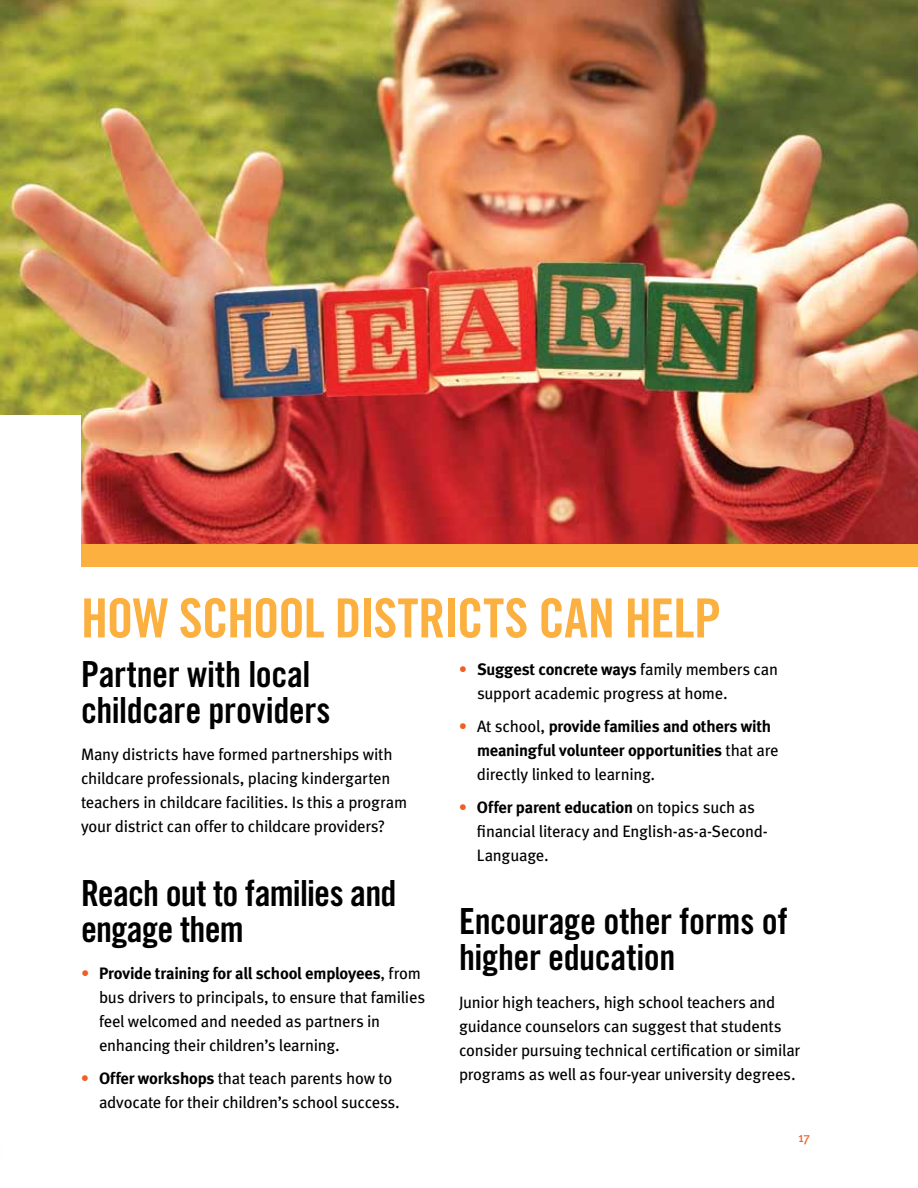
<style>
.page{position:relative;width:918px;height:1188px;background:#fff}
.page>*{position:absolute;margin:0;border:0;box-sizing:border-box;transform-origin:0 0}
.t1{font:54px "Trade Gothic Bold Cond Twenty";letter-spacing:-.02em;color:#fbb040}
.t2{font:36px/36px "Trade Gothic Bold Cond Twenty";letter-spacing:-.015em;color:#000}
.t3{font:16.5px/24px "Meta";letter-spacing:-.015em;color:#000}
.t4{font:700 16.5px/24px "Meta";letter-spacing:-.015em;color:#000}
.t5{font:16.5px "Meta Bold LF";letter-spacing:-.015em;color:#000}
.t6{font:13.5px "Meta";color:#f15d22}
.s1{color:#f15d22}
.s2{font-weight:700}
.s3{font-weight:400;color:#f15d22}
.s4{font-weight:400}
.s5{font-family:"Meta";color:#f15d22}
.s6{font-family:"Meta"}
</style>
<div class="page">
<img style="left:0;top:0;width:918px;height:545px">
<div style="left:0;top:545px;width:918px;height:22px;background:#fbb040"></div>
<img style="left:0;top:415px;width:81px;height:152px">
<h1 class="t1" style="left:81px;top:585px;width:642px">How school districts can help</h1>
<h2 class="t2" style="left:81px;top:656px;width:251px">Partner with local childcare providers</h2>
<p class="t3" style="left:81px;top:742px;width:328px">Many districts have formed partnerships with childcare professionals, placing kindergarten teachers in childcare facilities. Is this a program your district can offer to childcare providers?</p>
<p class="t3" style="left:477px;top:657px;width:303px;text-indent:-18px"><span class="s1">•</span> <span class="s2">Suggest concrete ways</span> family members can support academic progress at home.</p>
<p class="t4" style="left:477px;top:714px;width:303px;text-indent:-18px"><span class="s3">•</span> <span class="s4">At school,</span> provide families and others with meaningful volunteer opportunities <span class="s4">that are directly linked to learning.</span></p>
<p class="t3" style="left:477px;top:795px;width:292px;text-indent:-18px"><span class="s1">•</span> <span class="s2">Offer parent education</span> on topics such as financial literacy and English-as-a-Second-<br>Language.</p>
<h2 class="t2" style="left:81px;top:875px;width:317px">Reach out to families and engage them</h2>
<p class="t5" style="left:81px;top:964px;width:341px"><span class="s5">•</span> Provide training for all school employees<span class="s6">, from</span></p>
<p class="t3" style="left:99px;top:985px;width:328px">bus drivers to principals, to ensure that families feel welcomed and needed as partners in enhancing their children’s learning.</p>
<p class="t3" style="left:99px;top:1066px;width:302px;text-indent:-18px"><span class="s1">•</span> <span class="s2">Offer workshops</span> that teach parents how to advocate for their children’s school success.</p>
<h2 class="t2" style="left:459px;top:903px;width:330px">Encourage other forms of higher education</h2>
<p class="t3" style="left:459px;top:990px;width:343px">Junior high teachers, high school teachers and guidance counselors can suggest that students consider pursuing technical certification or similar programs as well as four-year university degrees.</p>
<p class="t6" style="left:798px;top:1130px;width:13px">17</p>
</div>
